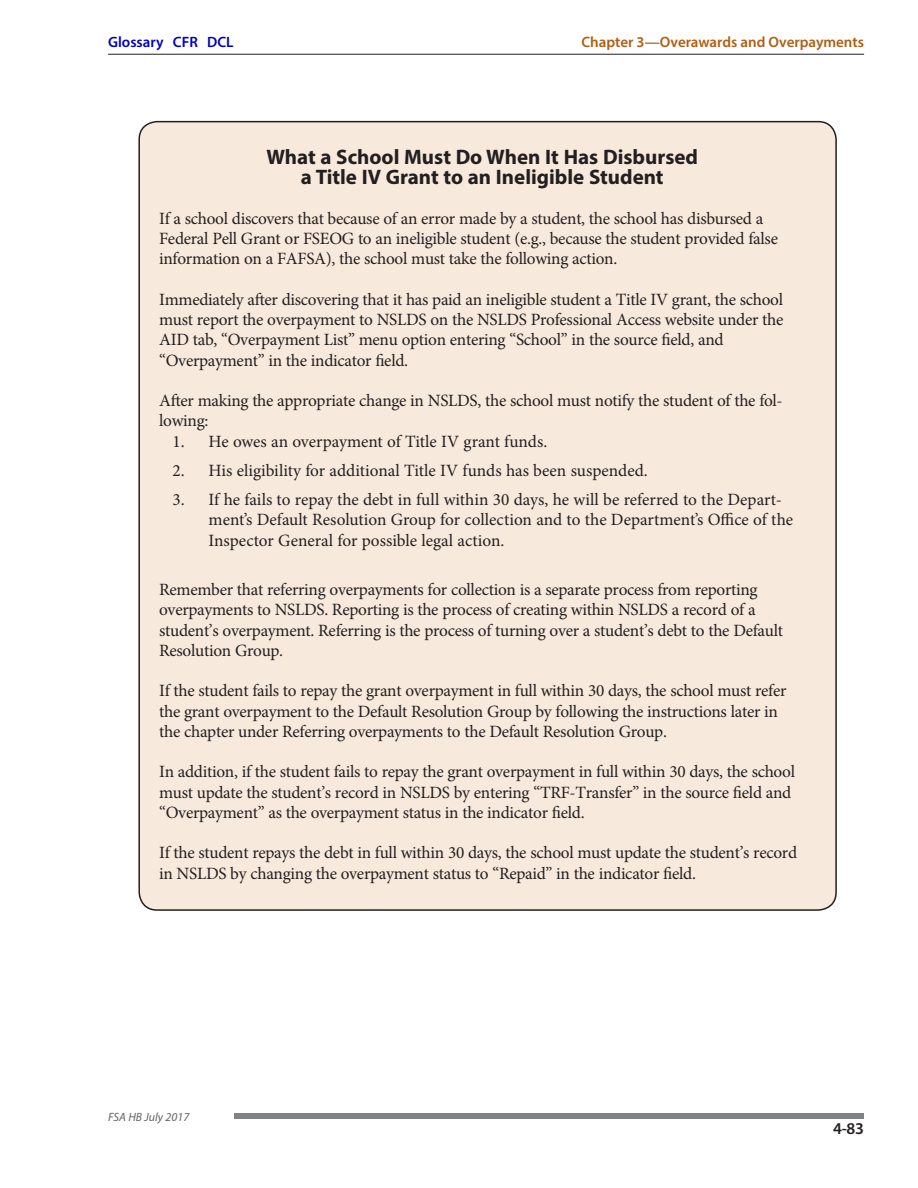
<style>
.page{position:relative;width:918px;height:1188px;background:#fff}
.page>*{position:absolute;margin:0;border:0;box-sizing:border-box;transform-origin:0 0}
.Boxed_Head__ID{font:700 21px/20.2px "Myriad Pro";color:#231f20;text-align:center}
.Sidebar_Example_Text{font:17.25px/20.2px "Minion Pro";letter-spacing:-.015em;color:#231f20}
.t1{font:600 16.5px "Myriad Pro";color:#231f20}
.t2{font:600 15px "Myriad Pro";color:#b05d0f}
.t3{font:600 15px "Myriad Pro";color:#0000be}
.t4{font:italic 12px "Myriad Pro";color:#636366}
</style>
<div class="page">
<hr style="left:108px;top:54px;width:756px;height:1px;background:#231f20">
<div style="left:139px;top:122px;width:697px;height:788px;background:#f7e9db;border-radius:18px"></div>
<div style="left:234px;top:1113px;width:630px;height:6px;background:#808285"></div>
<p class="t3" style="left:108px;top:33px;width:127px">Glossary CFR DCL</p>
<p class="t2" style="left:582px;top:33px;width:284px">Chapter 3—Overawards and Overpayments</p>
<p class="Boxed_Head__ID" style="left:266px;top:146px;width:433px">What a School Must Do When It Has Disbursed a Title IV Grant to an Ineligible Student</p>
<p class="Sidebar_Example_Text" style="left:159px;top:208px;width:620px">If a school discovers that because of an error made by a student, the school has disbursed a<br>Federal Pell Grant or FSEOG to an ineligible student (e.g., because the student provided false information on a FAFSA), the school must take the following action.</p>
<p class="Sidebar_Example_Text" style="left:159px;top:289px;width:626px">Immediately after discovering that it has paid an ineligible student a Title IV grant, the school must report the overpayment to NSLDS on the NSLDS Professional Access website under the AID tab, “Overpayment List” menu option entering “School” in the source field, and “Overpayment” in the indicator field.</p>
<p class="Sidebar_Example_Text" style="left:159px;top:391px;width:625px">After making the appropriate change in NSLDS, the school must notify the student of the fol&shy;lowing:</p>
<p class="Sidebar_Example_Text" style="left:173px;top:431px;width:376px">1. He owes an overpayment of Title IV grant funds.</p>
<p class="Sidebar_Example_Text" style="left:173px;top:460px;width:477px">2. His eligibility for additional Title IV funds has been suspended.</p>
<p class="Sidebar_Example_Text" style="left:209px;top:490px;width:586px;text-indent:-36px">3. If he fails to repay the debt in full within 30 days, he will be referred to the Depart&shy;ment’s Default Resolution Group for collection and to the Department’s Office of the<br>Inspector General for possible legal action.</p>
<p class="Sidebar_Example_Text" style="left:159px;top:580px;width:625px">Remember that referring overpayments for collection is a separate process from reporting overpayments to NSLDS. Reporting is the process of creating within NSLDS a record of a student’s overpayment. Referring is the process of turning over a student’s debt to the Default Resolution Group.</p>
<p class="Sidebar_Example_Text" style="left:159px;top:681px;width:629px">If the student fails to repay the grant overpayment in full within 30 days, the school must refer the grant overpayment to the Default Resolution Group by following the instructions later in the chapter under Referring overpayments to the Default Resolution Group.</p>
<p class="Sidebar_Example_Text" style="left:159px;top:762px;width:637px">In addition, if the student fails to repay the grant overpayment in full within 30 days, the school must update the student’s record in NSLDS by entering “TRF-Transfer” in the source field and “Overpayment” as the overpayment status in the indicator field.</p>
<p class="Sidebar_Example_Text" style="left:159px;top:843px;width:640px">If the student repays the debt in full within 30 days, the school must update the student’s record in NSLDS by changing the overpayment status to “Repaid” in the indicator field.</p>
<p class="t4" style="left:108px;top:1109px;width:83px">FSA HB July 2017</p>
<p class="t1" style="left:833px;top:1118px;width:32px">4-83</p>
</div>
